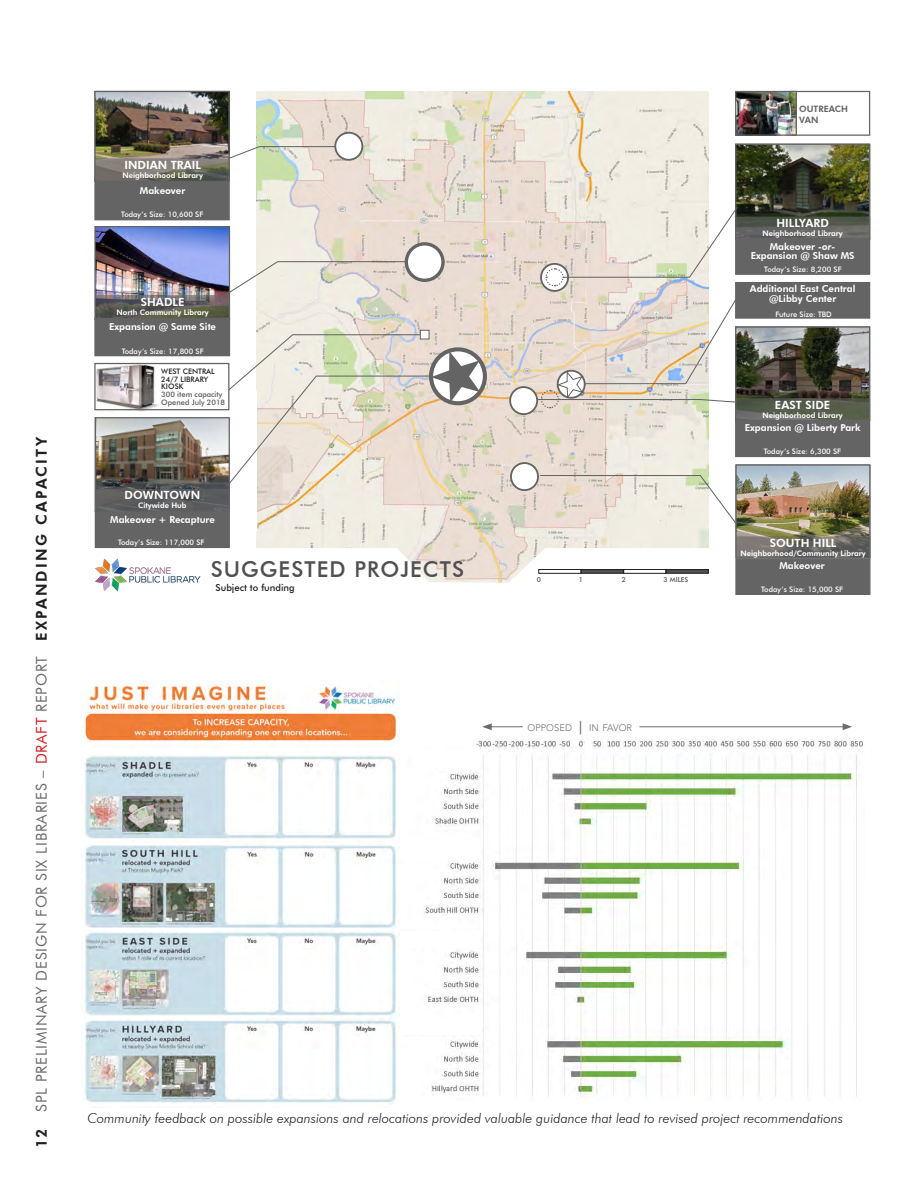
<style>
.page{position:relative;width:918px;height:1188px;background:#fff}
.page>*{position:absolute;margin:0;border:0;box-sizing:border-box;transform-origin:0 0}
.t1{font:500 21.9px "Futura BT";letter-spacing:.05em;color:#505051}
.t2{font:15px "Futura BT";letter-spacing:.05em;color:#6c6d70}
.t3{font:italic 300 13.5px "Futura BT";color:#231f20}
.t4{font:800 11.25px "Futura BT";color:#fff}
.t5{font:800 9.6px/9.6px "Futura BT";color:#fff;text-align:center}
.t6{font:500 9.6px "Futura BT";color:#231f20}
.Body_Text{font:300 9.45px "Avenir LT Std";color:#6c6d70}
.t7{font:800 8.85px/10.5px "Futura BT";color:#646464}
.t8{font:500 7.5px "Futura BT";color:#fff}
.t9{font:800 7.5px "Futura BT";color:#fff}
.t10{font:500 7.5px/7.5px "Futura BT";color:#57585a}
.t11{font:500 6.9px "Futura BT";color:#4f5151}
.s1{font-weight:800;color:#231f20}
.s2{color:#d1232a}
.s3{color:#231f20}
.s4{font-weight:500;font-size:13.5px}
.s5{font-style:italic}
</style>
<div class="page">
<img style="left:399px;top:738px;width:465px;height:360px">
<hr style="left:489px;top:726px;width:34px;height:1px;background:#6c6d70">
<svg style="left:482px;top:723px;width:10px;height:7px"></svg>
<hr style="left:639px;top:726px;width:206px;height:1px;background:#6c6d70">
<svg style="left:843px;top:723px;width:9px;height:7px"></svg>
<div style="left:415px;top:752px;width:66px;height:16px;background:#fff"></div>
<div style="left:400px;top:1019px;width:81px;height:16px;background:#fff"></div>
<div style="left:388px;top:931px;width:93px;height:16px;background:#fff"></div>
<div style="left:391px;top:842px;width:90px;height:17px;background:#fff"></div>
<img style="left:81px;top:680px;width:318px;height:428px">
<img style="left:256px;top:92px;width:452px;height:456px">
<svg style="left:397px;top:548px;width:312px;height:35px"></svg>
<img style="left:95px;top:558px;width:106px;height:33px">
<img style="left:97px;top:419px;width:130px;height:70px">
<img style="left:96px;top:93px;width:132px;height:65px">
<div style="left:95px;top:511px;width:135px;height:37px;background:#646464"></div>
<img style="left:737px;top:146px;width:131px;height:71px">
<div style="left:94px;top:175px;width:136px;height:45px;background:#646464;border:1px solid #646464"></div>
<img style="left:737px;top:466px;width:131px;height:70px">
<div style="left:735px;top:558px;width:136px;height:37px;background:#646464;border:1px solid #646464"></div>
<div style="left:789px;top:91px;width:81px;height:45px;border:1px solid #646464"></div>
<img style="left:737px;top:93px;width:58px;height:41px">
<div style="left:735px;top:91px;width:62px;height:45px;border:1px solid #646464"></div>
<img style="left:95px;top:362px;width:67px;height:50px">
<div style="left:735px;top:282px;width:135px;height:37px;background:#646464;border:1px solid #646464"></div>
<div style="left:161px;top:364px;width:68px;height:46px;background:#fff"></div>
<div style="left:95px;top:417px;width:135px;height:95px;border:1px solid #646363"></div>
<div style="left:94px;top:91px;width:136px;height:91px;border:1px solid #646464"></div>
<div style="left:735px;top:464px;width:135px;height:94px;border:1px solid #646464"></div>
<div style="left:735px;top:144px;width:135px;height:96px;border:1px solid #646464"></div>
<img style="left:96px;top:228px;width:132px;height:67px">
<div style="left:94px;top:226px;width:136px;height:94px;border:1px solid #646464"></div>
<div style="left:735px;top:238px;width:135px;height:37px;background:#646464;border:1px solid #646464"></div>
<div style="left:94px;top:317px;width:136px;height:39px;background:#646464"></div>
<div style="left:94px;top:363px;width:135px;height:47px;border:1px solid #646363"></div>
<img style="left:737px;top:328px;width:131px;height:70px">
<div style="left:735px;top:420px;width:135px;height:37px;background:#646464"></div>
<div style="left:735px;top:326px;width:135px;height:95px;border:1px solid #646464"></div>
<svg style="left:736px;top:398px;width:134px;height:23px;background:#585e51"></svg>
<svg style="left:95px;top:295px;width:134px;height:23px;background:#5f5d57"></svg>
<svg style="left:95px;top:489px;width:132px;height:23px;background:#5a5c5c"></svg>
<svg style="left:736px;top:536px;width:134px;height:23px;background:#6d6a66"></svg>
<svg style="left:95px;top:158px;width:135px;height:24px"></svg>
<svg style="left:738px;top:217px;width:132px;height:22px;background:#5c5e58"></svg>
<div style="left:406px;top:244px;width:37px;height:36px;background:#fff;border-radius:50%"></div>
<div style="left:405px;top:242px;width:40px;height:40px;border:3px solid #646464;border-radius:50%"></div>
<div style="left:511px;top:463px;width:27px;height:27px;background:#fff;border-radius:50%"></div>
<div style="left:510px;top:462px;width:29px;height:29px;border:2px solid #646464;border-radius:50%"></div>
<svg style="left:224px;top:261px;width:183px;height:35px;background:#e4e0da"></svg>
<svg style="left:227px;top:146px;width:114px;height:14px"></svg>
<svg style="left:540px;top:475px;width:196px;height:49px;background:#e9e3da"></svg>
<div style="left:539px;top:569px;width:42px;height:5px;border:1px solid #231f20"></div>
<hr style="left:581px;top:570px;width:42px;height:3px;background:#4f5151">
<div style="left:581px;top:569px;width:43px;height:5px;border:1px solid #231f20"></div>
<div style="left:624px;top:569px;width:42px;height:5px;border:1px solid #231f20"></div>
<hr style="left:666px;top:570px;width:42px;height:3px;background:#4f5151">
<div style="left:666px;top:569px;width:42px;height:5px;border:1px solid #231f20"></div>
<div style="left:420px;top:330px;width:9px;height:9px;background:#fff;border:1px solid #646464"></div>
<div style="left:510px;top:387px;width:27px;height:27px;background:#fff;border-radius:50%"></div>
<div style="left:509px;top:386px;width:29px;height:29px;border:2px solid #646464;border-radius:50%"></div>
<svg style="left:541px;top:264px;width:27px;height:27px"></svg>
<div style="left:540px;top:263px;width:29px;height:29px;border:2px solid #646464;border-radius:50%"></div>
<svg style="left:545px;top:206px;width:193px;height:81px"></svg>
<div style="left:335px;top:133px;width:27px;height:27px;background:#fff;border-radius:50%"></div>
<div style="left:334px;top:132px;width:29px;height:29px;border:2px solid #646464;border-radius:50%"></div>
<div style="left:429px;top:347px;width:58px;height:58px;border:4px solid #646464;border-radius:50%"></div>
<svg style="left:227px;top:334px;width:253px;height:179px;background:#e2dcd1"></svg>
<svg style="left:533px;top:298px;width:204px;height:111px;background:#e2dad1"></svg>
<h2 class="t2" style="left:32px;top:1148px;width:712px;rotate:-90deg"><span class="s1">12</span> SPL PRELIMINARY DESIGN FOR SIX LIBRARIES – <span class="s2">DRAFT</span> REPORT <span class="s1">EXPANDING CAPACITY</span></h2>
<p class="t4" style="left:125px;top:158px;width:78px">INDIAN TRAIL</p>
<p class="t9" style="left:123px;top:171px;width:82px">Neighborhood Library</p>
<p class="t8" style="left:121px;top:210px;width:84px">Today’s Size: 10,600 SF</p>
<p class="t5" style="left:140px;top:185px;width:47px">Makeover</p>
<p class="t4" style="left:141px;top:295px;width:45px">SHADLE</p>
<p class="t9" style="left:117px;top:308px;width:94px">North Community Library</p>
<p class="t5" style="left:109px;top:322px;width:109px">Expansion @ Same Site</p>
<p class="t8" style="left:122px;top:346px;width:84px">Today’s Size: 17,800 SF</p>
<p class="t10" style="left:161px;top:368px;width:65px"><span class="s3">WEST CENTRAL<br>24/7 LIBRARY<br>KIOSK<br></span>300 item capacity<br>Opened July 2018</p>
<p class="t4" style="left:125px;top:488px;width:77px">DOWNTOWN</p>
<p class="t9" style="left:138px;top:501px;width:50px">Citywide Hub</p>
<p class="t5" style="left:110px;top:515px;width:106px">Makeover + Recapture</p>
<p class="t8" style="left:118px;top:538px;width:88px">Today’s Size: 117,000 SF</p>
<p class="t1" style="left:211px;top:556px;width:255px">SUGGESTED PROJECTS</p>
<p class="t6" style="left:216px;top:582px;width:81px">Subject to funding</p>
<p class="t11" style="left:537px;top:575px;width:6px">0</p>
<p class="t11" style="left:579px;top:575px;width:6px">1</p>
<p class="t11" style="left:622px;top:575px;width:6px">2</p>
<p class="t11" style="left:664px;top:575px;width:26px">3 MILES</p>
<p class="Body_Text" style="left:528px;top:722px;width:106px">OPPOSED <span class="s4">|</span> IN FAVOR</p>
<p class="t7" style="left:799px;top:104px;width:50px">OUTREACH<br>VAN</p>
<p class="t4" style="left:776px;top:216px;width:54px">HILLYARD</p>
<p class="t9" style="left:762px;top:229px;width:82px">Neighborhood Library</p>
<p class="t5" style="left:751px;top:241px;width:105px">Makeover <span class="s5">-or-<br></span>Expansion @ Shaw MS</p>
<p class="t8" style="left:764px;top:265px;width:79px">Today’s Size: 8,200 SF</p>
<p class="t5" style="left:750px;top:284px;width:107px">Additional East Central @Libby Center</p>
<p class="t8" style="left:775px;top:309px;width:58px">Future Size: TBD</p>
<p class="t4" style="left:775px;top:399px;width:57px">EAST SIDE</p>
<p class="t9" style="left:762px;top:411px;width:82px">Neighborhood Library</p>
<p class="t8" style="left:764px;top:447px;width:79px">Today’s Size: 6,300 SF</p>
<p class="t5" style="left:745px;top:423px;width:117px">Expansion @ Liberty Park</p>
<p class="t4" style="left:770px;top:536px;width:68px">SOUTH HILL</p>
<p class="t9" style="left:740px;top:548px;width:127px">Neighborhood/Community Library</p>
<p class="t5" style="left:779px;top:561px;width:47px">Makeover</p>
<p class="t8" style="left:761px;top:585px;width:84px">Today’s Size: 15,000 SF</p>
<p class="t3" style="left:87px;top:1110px;width:757px">Community feedback on possible expansions and relocations provided valuable guidance that lead to revised project recommendations</p>
</div>
